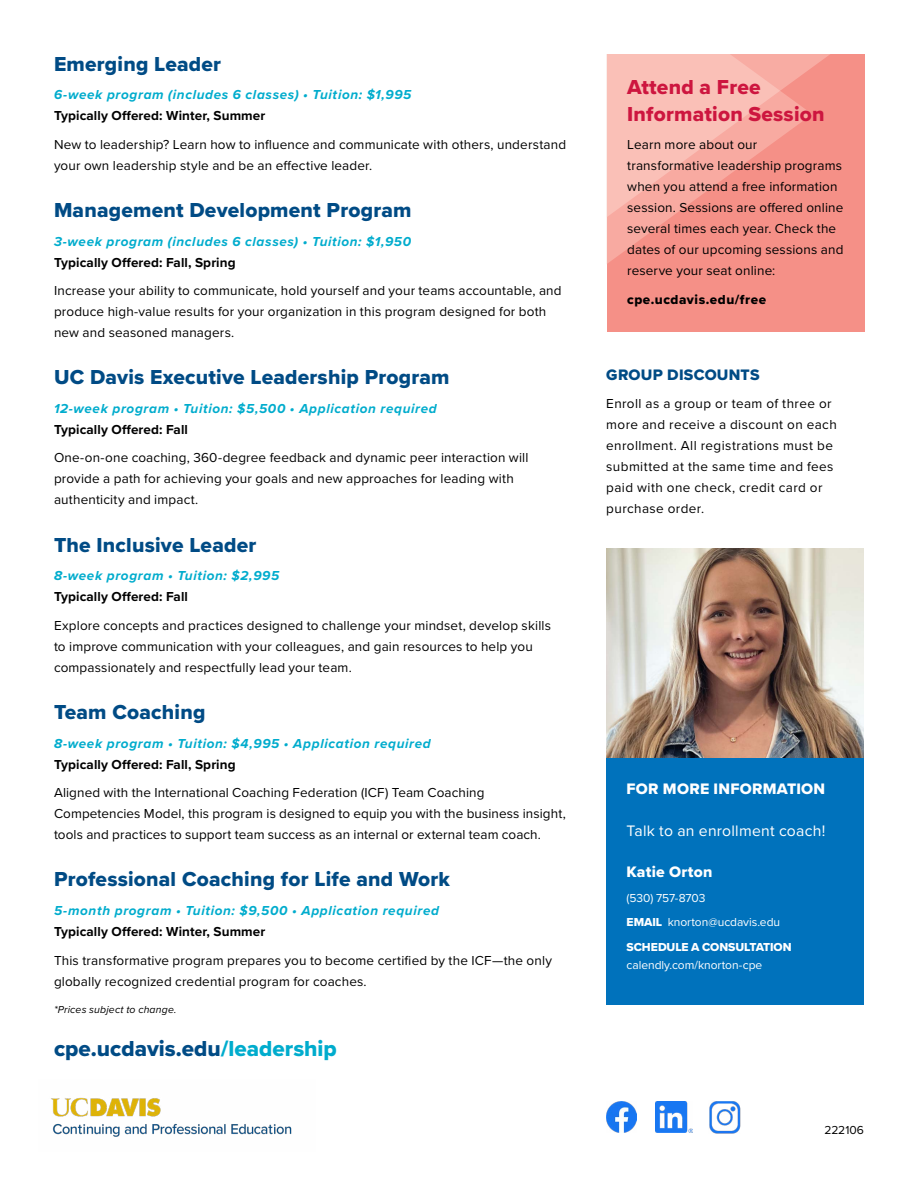
<style>
.page{position:relative;width:918px;height:1188px;background:#fff}
.page>*{position:absolute;margin:0;border:0;box-sizing:border-box;transform-origin:0 0}
.CPE_FS_URL_Big{font:22.5px "Proxima Nova Extrabld";color:#004b85}
.CPE_FS_H1{font:21px "Proxima Nova Extrabld";letter-spacing:.01em;color:#004b85}
.CPE_FS_URL_Big-2{font:21px/27px "Proxima Nova Extrabld";letter-spacing:.01em;color:#cd163f}
.CPE_FS_SIDEBAR_Inbox{font:15.75px "Proxima Nova Extrabld";letter-spacing:.015em;color:#fff}
.CPE_FS_SIDEBAR_Inbox-2{font:15.75px "Proxima Nova";letter-spacing:.015em;color:#fff}
.CPE_FS_SIDEBAR_SBH1{font:15.75px "Proxima Nova Extrabld";letter-spacing:.015em;color:#004b85}
.CPE_FS_BODY_P1{font:13.5px/21px "Proxima Nova";letter-spacing:.01em;color:#000}
.CPE_FS_UNITS{font:italic 700 13.5px "Proxima Nova";letter-spacing:.05em;color:#00accd}
.CPE_FS_BODY_P1-2{font:13.5px/21px "Proxima Nova";letter-spacing:.03em;color:#000}
.CPE_FS_BODY_P1-3{font:700 13.5px "Proxima Nova";letter-spacing:.01em;color:#000}
.CPE_FS_URL_Small{font:13.5px "Proxima Nova Extrabld";letter-spacing:.04em;color:#000}
.CPE_FS_SIdebar_Inbox{font:12px/18px "Proxima Nova";letter-spacing:-.005em;color:#fff}
.t1{font:12px "Proxima Nova";color:#000}
.CPE_FS_BODY_P1-4{font:italic 10.5px "Proxima Nova";letter-spacing:.015em;color:#000}
.s1{color:#00accd}
.s2{font-family:"Proxima Nova Extrabld"}
</style>
<div class="page">
<img style="left:607px;top:549px;width:257px;height:209px">
<div style="left:607px;top:54px;width:257px;height:278px;background:#f59087"></div>
<svg style="left:607px;top:54px;width:223px;height:210px"></svg>
<div style="left:606px;top:758px;width:258px;height:246px;background:#0072bc"></div>
<img style="left:656px;top:1102px;width:36px;height:31px">
<img style="left:606px;top:1102px;width:31px;height:31px">
<img style="left:709px;top:1101px;width:32px;height:32px">
<img style="left:51px;top:1097px;width:241px;height:40px">
<h1 class="CPE_FS_H1" style="left:54px;top:48px;width:169px">Emerging Leader</h1>
<p class="CPE_FS_UNITS" style="left:54px;top:85px;width:359px">6-week program (includes 6 classes) • Tuition: $1,995</p>
<p class="CPE_FS_BODY_P1-3" style="left:54px;top:106px;width:213px">Typically Offered: Winter, Summer</p>
<p class="CPE_FS_BODY_P1" style="left:54px;top:133px;width:514px">New to leadership? Learn how to influence and communicate with others, understand your own leadership style and be an effective leader.</p>
<h1 class="CPE_FS_H1" style="left:54px;top:194px;width:359px">Management Development Program</h1>
<p class="CPE_FS_UNITS" style="left:54px;top:231px;width:359px">3-week program (includes 6 classes) • Tuition: $1,950</p>
<p class="CPE_FS_BODY_P1-3" style="left:54px;top:252px;width:183px">Typically Offered: Fall, Spring</p>
<p class="CPE_FS_BODY_P1" style="left:54px;top:279px;width:509px">Increase your ability to communicate, hold yourself and your teams accountable, and produce high-value results for your organization in this program designed for both new and seasoned managers.</p>
<h1 class="CPE_FS_H1" style="left:54px;top:362px;width:397px">UC Davis Executive Leadership Program</h1>
<p class="CPE_FS_UNITS" style="left:54px;top:398px;width:384px">12-week program • Tuition: $5,500 • Application required</p>
<p class="CPE_FS_BODY_P1-3" style="left:54px;top:419px;width:135px">Typically Offered: Fall</p>
<p class="CPE_FS_BODY_P1" style="left:54px;top:447px;width:476px">One-on-one coaching, 360-degree feedback and dynamic peer interaction will provide a path for achieving your goals and new approaches for leading with authenticity and impact.</p>
<h1 class="CPE_FS_H1" style="left:54px;top:529px;width:204px">The Inclusive Leader</h1>
<p class="CPE_FS_UNITS" style="left:54px;top:566px;width:227px">8-week program • Tuition: $2,995</p>
<p class="CPE_FS_BODY_P1-3" style="left:54px;top:587px;width:135px">Typically Offered: Fall</p>
<p class="CPE_FS_BODY_P1" style="left:54px;top:614px;width:499px">Explore concepts and practices designed to challenge your mindset, develop skills to improve communication with your colleagues, and gain resources to help you compassionately and respectfully lead your team.</p>
<h1 class="CPE_FS_H1" style="left:54px;top:696px;width:153px">Team Coaching</h1>
<p class="CPE_FS_UNITS" style="left:54px;top:733px;width:378px">8-week program • Tuition: $4,995 • Application required</p>
<p class="CPE_FS_BODY_P1-3" style="left:54px;top:754px;width:183px">Typically Offered: Fall, Spring</p>
<p class="CPE_FS_BODY_P1" style="left:54px;top:782px;width:513px">Aligned with the International Coaching Federation (ICF) Team Coaching<br>Competencies Model, this program is designed to equip you with the business insight, tools and practices to support team success as an internal or external team coach.</p>
<h1 class="CPE_FS_H1" style="left:54px;top:864px;width:397px">Professional Coaching for Life and Work</h1>
<p class="CPE_FS_UNITS" style="left:54px;top:900px;width:387px">5-month program • Tuition: $9,500 • Application required</p>
<p class="CPE_FS_BODY_P1-3" style="left:54px;top:921px;width:213px">Typically Offered: Winter, Summer</p>
<p class="CPE_FS_BODY_P1" style="left:54px;top:949px;width:499px">This transformative program prepares you to become certified by the ICF—the only globally recognized credential program for coaches.</p>
<p class="CPE_FS_BODY_P1-4" style="left:54px;top:1002px;width:124px">*Prices subject to change.</p>
<p class="CPE_FS_URL_Big" style="left:54px;top:1032px;width:284px">cpe.ucdavis.edu<span class="s1">/leadership</span></p>
<p class="CPE_FS_URL_Big-2" style="left:627px;top:73px;width:199px">Attend a Free<br>Information Session</p>
<p class="CPE_FS_BODY_P1" style="left:627px;top:134px;width:218px">Learn more about our transformative leadership programs when you attend a free information session. Sessions are offered online several times each year. Check the dates of our upcoming sessions and reserve your seat online:</p>
<p class="CPE_FS_URL_Small" style="left:627px;top:289px;width:140px">cpe.ucdavis.edu/free</p>
<p class="CPE_FS_SIDEBAR_SBH1" style="left:606px;top:363px;width:155px">GROUP DISCOUNTS</p>
<p class="CPE_FS_BODY_P1-2" style="left:606px;top:393px;width:232px">Enroll as a group or team of three or more and receive a discount on each enrollment. All registrations must be submitted at the same time and fees paid with one check, credit card or purchase order.</p>
<p class="CPE_FS_SIDEBAR_Inbox" style="left:627px;top:777px;width:200px">FOR MORE INFORMATION</p>
<p class="CPE_FS_SIDEBAR_Inbox-2" style="left:627px;top:819px;width:200px">Talk to an enrollment coach!</p>
<p class="CPE_FS_SIDEBAR_Inbox" style="left:627px;top:860px;width:87px">Katie Orton</p>
<p class="CPE_FS_SIdebar_Inbox" style="left:627px;top:888px;width:80px">(530) 757-8703</p>
<p class="CPE_FS_SIdebar_Inbox" style="left:627px;top:913px;width:155px"><span class="s2">EMAIL</span> knorton@ucdavis.edu</p>
<p class="CPE_FS_SIdebar_Inbox" style="left:627px;top:938px;width:167px"><span class="s2">SCHEDULE A CONSULTATION </span>calendly.com/knorton-cpe</p>
<p class="t1" style="left:825px;top:1121px;width:41px">222106</p>
</div>
